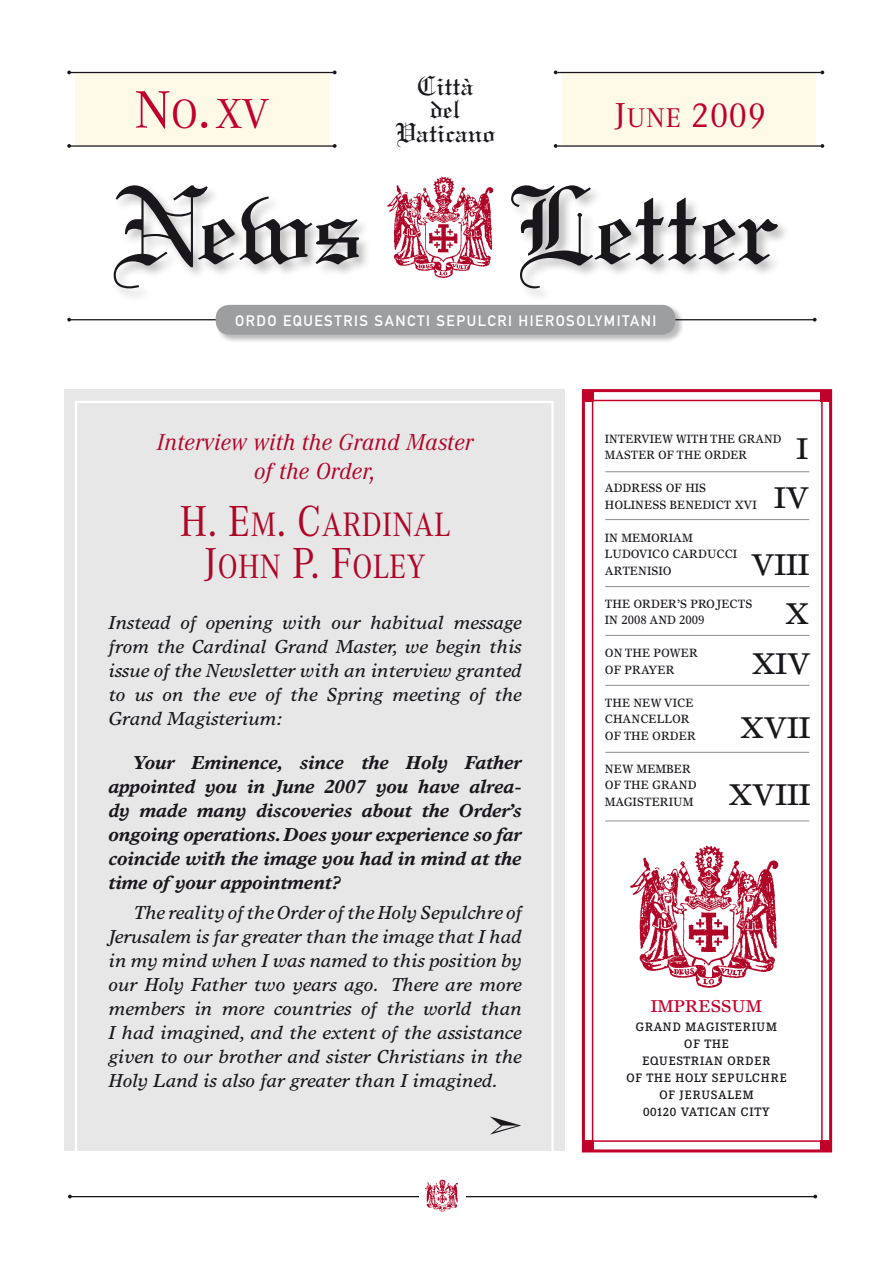
<style>
.page{position:relative;width:893px;height:1263px;background:#fff}
.page>*{position:absolute;margin:0;border:0;box-sizing:border-box;transform-origin:0 0}
.t1{font:117.15px "Linotext";color:#1a171c}
.t2{font:54.45px "Corporate A";color:#c1002a}
.t3{font:36px "Corporate A";color:#c1002a}
.t4{font:35.1px/42px "Corporate A";letter-spacing:.015em;color:#af0527;text-align:center;scale:.9 1}
.t5{font:30px/48.4px "Times Europa";color:#1a171c;text-align:right}
.t6{font:29.1px/23.5px "Linotext";color:#1a171c;text-align:center}
.t7{font:italic 24px/29.4px "Corporate A";letter-spacing:.01em;color:#af0527;text-align:center}
.t8{font:italic 18.75px/24px "Times Europa";color:#1a171c;text-align:justify}
.t9{font:italic 700 18.75px/24px "Times Europa";color:#1a171c;text-align:justify}
.t10{font:17.1px "Times Europa";color:#c1002a}
.t11{font:15px "DIN Mittelschrift Std";letter-spacing:.1em;color:#fff}
.t12{font:12px/16.5px "Times Europa";color:#1a171c;scale:.95 1}
.t13{font:500 12px "Corporate EBQ";letter-spacing:.08em;color:#1a171c}
.t14{font:12px/16.5px "Times Europa";color:#1a171c;scale:.93 1}
.s1{font-size:42.45px}
.s2{font-size:43.5px}
.s3{font-size:28.05px}
.s4{font-size:45px}
</style>
<div class="page">
<div style="left:64px;top:389px;width:501px;height:761px;background:#e7e7e8"></div>
<div style="left:592px;top:400px;width:231px;height:742px;background:#fff;border:2px solid #c1002a"></div>
<div style="left:582px;top:389px;width:250px;height:763px;border:3px solid #c1002a"></div>
<hr style="left:70px;top:1196px;width:746px;height:1px;background:#1a171c">
<div style="left:419px;top:1184px;width:47px;height:19px;background:#fff"></div>
<img style="left:424px;top:1179px;width:34px;height:33px">
<div style="left:75px;top:72px;width:253px;height:74px;background:#fffae8"></div>
<div style="left:563px;top:72px;width:253px;height:74px;background:#fffae8"></div>
<div style="left:112px;top:183px;width:679px;height:119px;background:#1a171c;opacity:.3"></div>
<div style="left:383px;top:169px;width:125px;height:121px;background:#fff"></div>
<img style="left:387px;top:176px;width:107px;height:102px">
<hr style="left:70px;top:145px;width:264px;height:2px;background:#1a171c">
<hr style="left:70px;top:72px;width:264px;height:1px;background:#1a171c">
<hr style="left:557px;top:145px;width:264px;height:2px;background:#1a171c">
<hr style="left:69px;top:319px;width:746px;height:1px;background:#1a171c">
<hr style="left:557px;top:72px;width:264px;height:1px;background:#1a171c">
<svg style="left:554px;top:144px;width:3px;height:4px"></svg>
<svg style="left:333px;top:144px;width:4px;height:4px"></svg>
<svg style="left:67px;top:144px;width:4px;height:4px"></svg>
<svg style="left:67px;top:318px;width:4px;height:4px"></svg>
<svg style="left:813px;top:318px;width:4px;height:4px"></svg>
<svg style="left:820px;top:144px;width:4px;height:4px"></svg>
<svg style="left:820px;top:71px;width:4px;height:3px"></svg>
<div style="left:215px;top:304px;width:469px;height:39px;background:#1a171c;opacity:.3"></div>
<div style="left:216px;top:305px;width:459px;height:30px;background:#9c9e9f;border-radius:13px"></div>
<div style="left:583px;top:391px;width:11px;height:11px;background:#c1002a"></div>
<div style="left:821px;top:391px;width:10px;height:11px;background:#c1002a"></div>
<div style="left:583px;top:1140px;width:11px;height:11px;background:#c1002a"></div>
<div style="left:821px;top:1140px;width:10px;height:11px;background:#c1002a"></div>
<div style="left:75px;top:401px;width:479px;height:763px;border:2px solid #fff"></div>
<hr style="left:605px;top:471px;width:204px;height:1px;background:#1a171c">
<hr style="left:605px;top:519px;width:204px;height:1px;background:#1a171c">
<hr style="left:605px;top:586px;width:204px;height:1px;background:#1a171c">
<hr style="left:605px;top:635px;width:204px;height:1px;background:#1a171c">
<hr style="left:605px;top:685px;width:204px;height:1px;background:#1a171c">
<hr style="left:605px;top:752px;width:204px;height:1px;background:#1a171c">
<hr style="left:605px;top:820px;width:204px;height:1px;background:#1a171c">
<img style="left:630px;top:845px;width:149px;height:143px">
<h3 class="t6" style="left:395px;top:73px;width:102px">Città<br>del<br>Vaticano</h3>
<h2 class="t2" style="left:134px;top:80px;width:137px">N<span class="s1">O</span>.<span class="s2">XV</span></h2>
<h3 class="t3" style="left:615px;top:95px;width:153px">J<span class="s3">UNE</span> 2009</h3>
<h1 class="t1" style="left:112px;top:156px;width:253px">News</h1>
<h1 class="t1" style="left:510px;top:156px;width:272px">Letter</h1>
<p class="t11" style="left:235px;top:312px;width:423px">ORDO EQUESTRIS SANCTI SEPULCRI HIEROSOLYMITANI</p>
<p class="t7" style="left:157px;top:427px;width:318px">Interview with the Grand Master of the Order,</p>
<h3 class="t4" style="left:180px;top:504px;width:302px"><span class="s4">H. E</span>M<span class="s4">. C</span>ARDINAL<br><span class="s4">J</span>OHN <span class="s4">P. F</span>OLEY</h3>
<p class="t8" style="left:108px;top:610px;width:415px">Instead of opening with our habitual message from the Cardinal Grand Master, we begin this issue of the Newsletter with an interview granted to us on the eve of the Spring meeting of the Grand Magisterium:</p>
<p class="t9" style="left:108px;top:750px;width:415px;text-indent:26px">Your Eminence, since the Holy Father appointed you in June 2007 you have alrea&shy;dy made many discoveries about the Order’s ongoing operations. Does your experience so far coincide with the image you had in mind at the time of your appointment?</p>
<p class="t8" style="left:108px;top:900px;width:415px;text-indent:26px">The reality of the Order of the Holy Sepulchre of Jerusalem is far greater than the image that I had in my mind when I was named to this position by our Holy Father two years ago. There are more members in more countries of the world than I had imagined, and the extent of the assistance given to our brother and sister Christians in the Holy Land is also far greater than I imagined.</p>
<p class="t14" style="left:605px;top:430px;width:192px">INTERVIEW WITH THE GRAND<br>MASTER OF THE ORDER</p>
<p class="t12" style="left:605px;top:480px;width:10px">ADDRESS</p>
<p class="t12" style="left:666px;top:480px;width:43px">OF HIS</p>
<p class="t12" style="left:605px;top:496px;width:41px">HO LINESS</p>
<p class="t12" style="left:669px;top:496px;width:18px">BENED</p>
<p class="t12" style="left:711px;top:496px;width:49px">ICT XVI</p>
<p class="t12" style="left:605px;top:529px;width:126px">IN MEMORIAM<br>LUDOVIC O CARDUCCI<br>ARTENISIO</p>
<p class="t12" style="left:605px;top:595px;width:157px">THE ORDER’S PROJECTS<br>IN 2008 AND 2009</p>
<p class="t12" style="left:605px;top:645px;width:99px">ON THE POWER<br>OF PRAYER</p>
<p class="t12" style="left:605px;top:694px;width:97px">THE NEW VICE<br>CHANCELLOR<br>OF THE ORDER</p>
<p class="t12" style="left:605px;top:760px;width:98px">NEW MEMBER<br>OF THE GRAND<br>MAGISTERIUM</p>
<h3 class="t5" style="left:774px;top:424px;width:36px">I<br>IV</h3>
<h3 class="t5" style="left:751px;top:539px;width:60px;line-height:49.5px">VIII<br>X</h3>
<h3 class="t5" style="left:741px;top:631px;width:71px;line-height:63.8px;text-align:center">XIV<br>XVII</h3>
<h3 class="t5" style="left:729px;top:770px;width:83px">XVIII</h3>
<p class="t10" style="left:651px;top:996px;width:36px">IMPRESSU</p>
<p class="t10" style="left:746px;top:996px;width:18px">M</p>
<p class="t13" style="left:636px;top:1019px;width:143px">GRAND MAGISTERIUM</p>
<p class="t13" style="left:684px;top:1036px;width:46px">OF THE</p>
<p class="t13" style="left:643px;top:1054px;width:129px">EQUESTRIAN ORDER</p>
<p class="t13" style="left:626px;top:1071px;width:162px">OF THE HOLY SEPULCHRE</p>
<p class="t13" style="left:659px;top:1088px;width:96px">OF JERUSALEM</p>
<p class="t13" style="left:643px;top:1105px;width:55px">00120 VATICAN</p>
<p class="t13" style="left:741px;top:1105px;width:17px">CITY</p>
</div>
